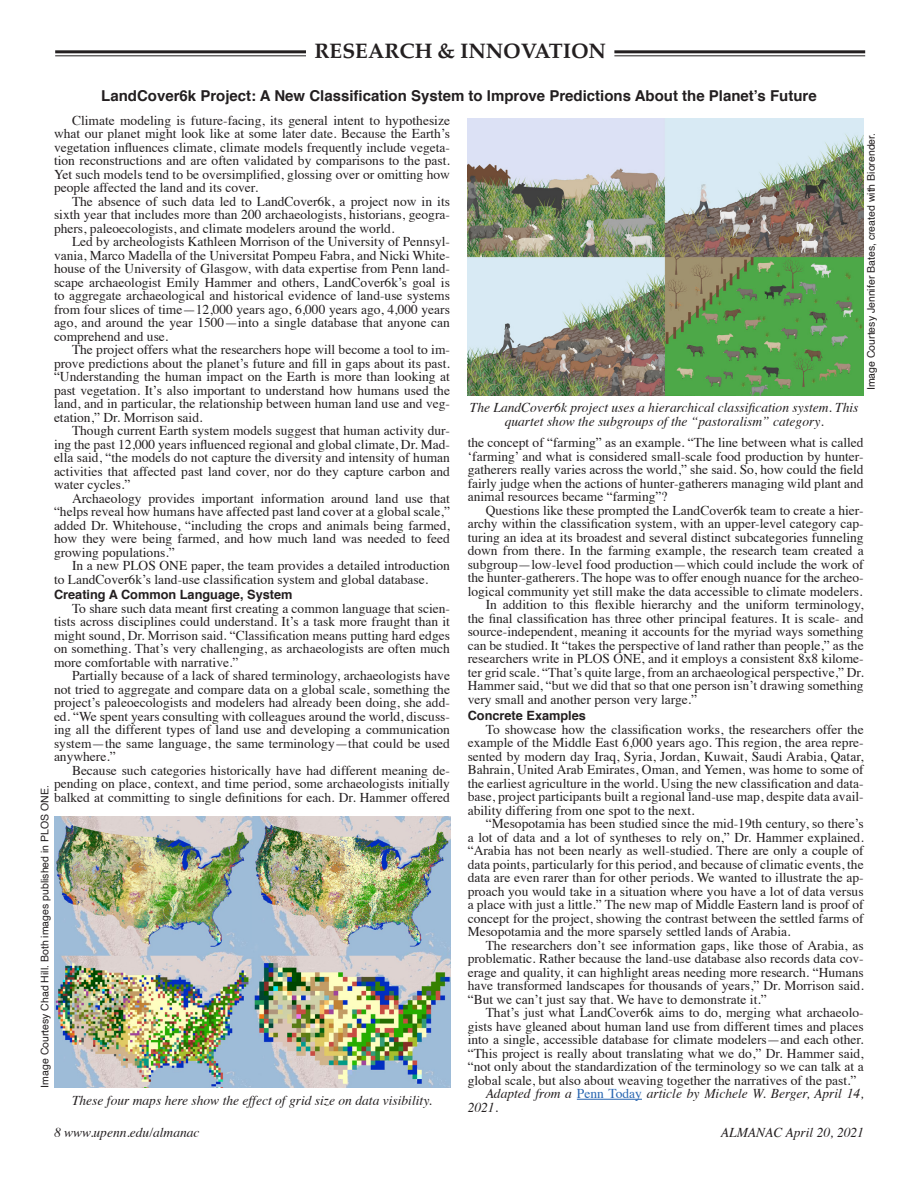
<style>
.page{position:relative;width:918px;height:1188px;background:#fff}
.page>*{position:absolute;margin:0;border:0;box-sizing:border-box;transform-origin:0 0}
.t1{font:700 21px "Palatino";color:#231f20}
.Helvetica_head__10{font:700 15px "Helvetica";color:#231f20}
.Body_Text_Indent{font:13.5px/13.5px "Times";color:#231f20;text-align:justify}
.Body_Text_Indent-2{font:italic 13.5px/13.5px "Times";color:#231f20}
.Helvetica_Head_9{font:700 12.75px "Helvetica";color:#231f20}
.t2{font:10.5px "Helvetica";color:#231f20}
.s1{font-style:normal}
.s2{font-style:normal;color:#2765b1}
</style>
<div class="page">
<hr style="left:55px;top:50px;width:251px;height:3px;background:#231f20">
<hr style="left:55px;top:55px;width:251px;height:1px;background:#231f20">
<hr style="left:614px;top:50px;width:251px;height:3px;background:#231f20">
<hr style="left:614px;top:55px;width:251px;height:1px;background:#231f20">
<hr style="left:577px;top:1099px;width:65px;height:1px;background:#2765b1">
<img style="left:468px;top:118px;width:396px;height:278px">
<img style="left:54px;top:816px;width:396px;height:272px">
<p class="t1" style="left:314px;top:33px;width:293px">RESEARCH &amp; INNOVATION</p>
<p class="Helvetica_head__10" style="left:101px;top:84px;width:717px">LandCover6k Project: A New Classification System to Improve Predictions About the Planet’s Future</p>
<p class="Body_Text_Indent" style="left:54px;top:112px;width:398px;text-indent:18px">Climate modeling is future-facing, its general intent to hypothesize what our planet might look like at some later date. Because the Earth’s vegetation influences climate, climate models frequently include vegeta&shy;tion reconstructions and are often validated by comparisons to the past.<br>Yet such models tend to be oversimplified, glossing over or omitting how people affected the land and its cover.</p>
<p class="Body_Text_Indent" style="left:54px;top:193px;width:398px;text-indent:18px">The absence of such data led to LandCover6k, a project now in its sixth year that includes more than 200 archaeologists, historians, geogra&shy;phers, paleoecologists, and climate modelers around the world.</p>
<p class="Body_Text_Indent" style="left:54px;top:234px;width:398px;text-indent:18px">Led by archeologists Kathleen Morrison of the University of Pennsyl&shy;vania, Marco Madella of the Universitat Pompeu Fabra, and Nicki White&shy;house of the University of Glasgow, with data expertise from Penn land&shy;scape archaeologist Emily Hammer and others, LandCover6k’s goal is to aggregate archaeological and historical evidence of land-use systems from four slices of time—12,000 years ago, 6,000 years ago, 4,000 years ago, and around the year 1500—into a single database that anyone can comprehend and use.</p>
<p class="Body_Text_Indent" style="left:54px;top:342px;width:398px;text-indent:18px">The project offers what the researchers hope will become a tool to im&shy;prove predictions about the planet’s future and fill in gaps about its past. “Understanding the human impact on the Earth is more than looking at past vegetation. It’s also important to understand how humans used the land, and in particular, the relationship between human land use and veg&shy;etation,” Dr. Morrison said.</p>
<p class="Body_Text_Indent" style="left:54px;top:423px;width:398px;text-indent:18px">Though current Earth system models suggest that human activity dur&shy;ing the past 12,000 years influenced regional and global climate, Dr. Mad&shy;ella said, “the models do not capture the diversity and intensity of human activities that affected past land cover, nor do they capture carbon and water cycles.”</p>
<p class="Body_Text_Indent" style="left:54px;top:490px;width:398px;text-indent:18px">Archaeology provides important information around land use that “helps reveal how humans have affected past land cover at a global scale,” added Dr. Whitehouse, “including the crops and animals being farmed, how they were being farmed, and how much land was needed to feed growing populations.”</p>
<p class="Body_Text_Indent" style="left:54px;top:558px;width:398px;text-indent:18px">In a new PLOS ONE paper, the team provides a detailed introduction to LandCover6k’s land-use classification system and global database.</p>
<p class="Helvetica_Head_9" style="left:54px;top:585px;width:240px">Creating A Common Language, System</p>
<p class="Body_Text_Indent" style="left:54px;top:601px;width:398px;text-indent:18px">To share such data meant first creating a common language that scien&shy;tists across disciplines could understand. It’s a task more fraught than it might sound, Dr. Morrison said. “Classification means putting hard edges on something. That’s very challenging, as archaeologists are often much more comfortable with narrative.”</p>
<p class="Body_Text_Indent" style="left:54px;top:668px;width:398px;text-indent:18px">Partially because of a lack of shared terminology, archaeologists have not tried to aggregate and compare data on a global scale, something the project’s paleoecologists and modelers had already been doing, she add&shy;ed. “We spent years consulting with colleagues around the world, discuss&shy;ing all the different types of land use and developing a communication system—the same language, the same terminology—that could be used anywhere.”</p>
<p class="Body_Text_Indent" style="left:54px;top:763px;width:398px;text-indent:18px">Because such categories historically have had different meaning de&shy;pending on place, context, and time period, some archaeologists initially balked at committing to single definitions for each. Dr. Hammer offered</p>
<p class="t2" style="left:37px;top:1088px;width:304px;rotate:-90deg">Image Courtesy Chad Hill. Both images published in PLOS ONE.</p>
<p class="Body_Text_Indent-2" style="left:72px;top:1093px;width:361px">These four maps here show the effect of grid size on data visibility.</p>
<p class="Body_Text_Indent-2" style="left:470px;top:400px;width:390px;text-align:center">The LandCover6k project uses a hierarchical classification system. This quartet show the subgroups of the “pastoralism” category<span class="s1">.</span></p>
<p class="t2" style="left:863px;top:390px;width:259px;rotate:-90deg">Image Courtesy Jennifer Bates, created with Biorender.</p>
<p class="Body_Text_Indent" style="left:468px;top:435px;width:398px">the concept of “farming” as an example. “The line between what is called ‘farming’ and what is considered small-scale food production by hunter&shy;gatherers really varies across the world,” she said. So, how could the field fairly judge when the actions of hunter-gatherers managing wild plant and animal resources became “farming”?</p>
<p class="Body_Text_Indent" style="left:468px;top:502px;width:398px;text-indent:18px">Questions like these prompted the LandCover6k team to create a hier&shy;archy within the classification system, with an upper-level category cap&shy;turing an idea at its broadest and several distinct subcategories funneling down from there. In the farming example, the research team created a subgroup—low-level food production—which could include the work of the hunter-gatherers. The hope was to offer enough nuance for the archeo&shy;logical community yet still make the data accessible to climate modelers.</p>
<p class="Body_Text_Indent" style="left:468px;top:597px;width:398px;text-indent:18px">In addition to this flexible hierarchy and the uniform terminology, the final classification has three other principal features. It is scale- and source-independent, meaning it accounts for the myriad ways something can be studied. It “takes the perspective of land rather than people,” as the researchers write in PLOS ONE, and it employs a consistent 8x8 kilome&shy;ter grid scale. “That’s quite large, from an archaeological perspective,” Dr.<br>Hammer said, “but we did that so that one person isn’t drawing something very small and another person very large.”</p>
<p class="Helvetica_Head_9" style="left:468px;top:705px;width:120px">Concrete Examples</p>
<p class="Body_Text_Indent" style="left:468px;top:721px;width:398px;text-indent:18px">To showcase how the classification works, the researchers offer the example of the Middle East 6,000 years ago. This region, the area repre&shy;sented by modern day Iraq, Syria, Jordan, Kuwait, Saudi Arabia, Qatar, Bahrain, United Arab Emirates, Oman, and Yemen, was home to some of the earliest agriculture in the world. Using the new classification and data&shy;base, project participants built a regional land-use map, despite data avail&shy;ability differing from one spot to the next.</p>
<p class="Body_Text_Indent" style="left:468px;top:816px;width:398px;text-indent:18px">“Mesopotamia has been studied since the mid-19th century, so there’s a lot of data and a lot of syntheses to rely on,” Dr. Hammer explained. “Arabia has not been nearly as well-studied. There are only a couple of data points, particularly for this period, and because of climatic events, the data are even rarer than for other periods. We wanted to illustrate the ap&shy;proach you would take in a situation where you have a lot of data versus a place with just a little.” The new map of Middle Eastern land is proof of concept for the project, showing the contrast between the settled farms of Mesopotamia and the more sparsely settled lands of Arabia.</p>
<p class="Body_Text_Indent" style="left:468px;top:937px;width:398px;text-indent:18px">The researchers don’t see information gaps, like those of Arabia, as problematic. Rather because the land-use database also records data cov&shy;erage and quality, it can highlight areas needing more research. “Humans have transformed landscapes for thousands of years,” Dr. Morrison said. “But we can’t just say that. We have to demonstrate it.”</p>
<p class="Body_Text_Indent" style="left:468px;top:1005px;width:398px;text-indent:18px">That’s just what LandCover6k aims to do, merging what archaeolo&shy;gists have gleaned about human land use from different times and places into a single, accessible database for climate modelers—and each other. “This project is really about translating what we do,” Dr. Hammer said, “not only about the standardization of the terminology so we can talk at a global scale, but also about weaving together the narratives of the past.”</p>
<p class="Body_Text_Indent-2" style="left:468px;top:1086px;width:398px;text-indent:18px">Adapted from a <span class="s2">Penn Today</span> article by Michele W. Berger, April 14,<br>2021.</p>
<p class="Body_Text_Indent-2" style="left:54px;top:1125px;width:147px">8 www.upenn.edu/almanac</p>
<p class="Body_Text_Indent-2" style="left:721px;top:1125px;width:145px">ALMANAC April 20, 2021</p>
</div>
